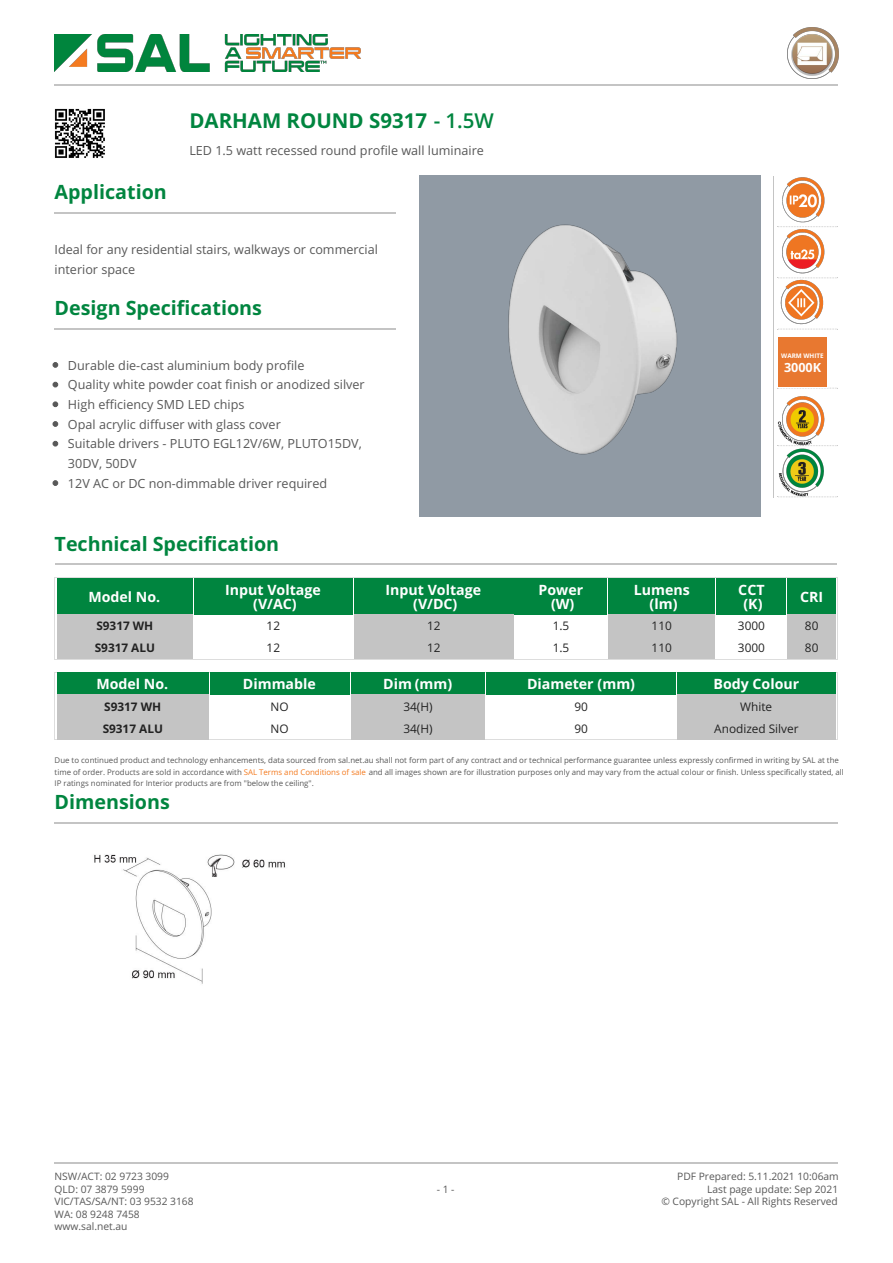
<style>
.page{position:relative;width:893px;height:1263px;background:#fff}
.page>*{position:absolute;margin:0;border:0;box-sizing:border-box;transform-origin:0 0}
.t1{font:700 20.55px "Open Sans";color:#00853f}
.t2{font:700 19.65px "Open Sans";color:#00853f}
.t3{font:700 14.25px/14.2px "Open Sans";color:#fff;text-align:center}
.t4{font:12.6px/19.6px "Open Sans";color:#585858}
.t5{font:700 12.6px "Open Sans";color:#fff}
.t6{font:11.85px "Open Sans";color:#222}
.t7{font:700 11.85px "Open Sans";color:#222}
.t8{font:10.2px/12.6px "Open Sans";color:#585858}
.t9{font:7.95px/11.1px "Open Sans";color:#585858}
.t10{font:700 6.3px "Open Sans";color:#fff}
.s1{font-weight:600}
.s2{color:#f47b20}
</style>
<div class="page">
<img style="left:55px;top:108px;width:50px;height:50px">
<hr style="left:55px;top:212px;width:341px;height:2px;background:#c4c4c4">
<hr style="left:55px;top:328px;width:341px;height:1px;background:#c4c4c4">
<svg style="left:53px;top:362px;width:5px;height:6px"></svg>
<svg style="left:53px;top:382px;width:5px;height:5px"></svg>
<svg style="left:53px;top:402px;width:5px;height:5px"></svg>
<svg style="left:53px;top:421px;width:5px;height:6px"></svg>
<svg style="left:53px;top:441px;width:5px;height:5px"></svg>
<svg style="left:53px;top:480px;width:5px;height:6px"></svg>
<img style="left:419px;top:176px;width:341px;height:341px">
<hr style="left:773px;top:176px;width:1px;height:321px;background:#c4c4c4">
<img style="left:777px;top:177px;width:49px;height:152px">
<svg style="left:777px;top:277px;width:61px;height:1px"></svg>
<svg style="left:777px;top:329px;width:61px;height:1px"></svg>
<svg style="left:777px;top:388px;width:61px;height:1px"></svg>
<div style="left:777px;top:336px;width:50px;height:52px;background:#e87830"></div>
<hr style="left:777px;top:336px;width:50px;height:1px;background:#fff">
<hr style="left:777px;top:387px;width:50px;height:1px;background:#fff">
<hr style="left:777px;top:336px;width:1px;height:52px;background:#fff">
<img style="left:777px;top:396px;width:49px;height:100px">
<svg style="left:777px;top:496px;width:61px;height:1px"></svg>
<hr style="left:55px;top:578px;width:783px;height:1px;background:#ddd">
<hr style="left:55px;top:659px;width:783px;height:1px;background:#ddd">
<hr style="left:55px;top:578px;width:1px;height:82px;background:#ddd">
<hr style="left:837px;top:578px;width:1px;height:82px;background:#ddd">
<hr style="left:55px;top:563px;width:781px;height:2px;background:#c4c4c4">
<div style="left:57px;top:578px;width:135px;height:37px;background:#00853f"></div>
<div style="left:194px;top:578px;width:158px;height:37px;background:#00853f"></div>
<div style="left:354px;top:578px;width:159px;height:37px;background:#00853f"></div>
<div style="left:515px;top:578px;width:92px;height:37px;background:#00853f"></div>
<div style="left:608px;top:578px;width:107px;height:37px;background:#00853f"></div>
<div style="left:716px;top:578px;width:70px;height:37px;background:#00853f"></div>
<div style="left:787px;top:578px;width:48px;height:37px;background:#00853f"></div>
<div style="left:57px;top:615px;width:135px;height:22px;background:#c4c4c4"></div>
<div style="left:354px;top:615px;width:159px;height:22px;background:#c4c4c4"></div>
<div style="left:608px;top:615px;width:107px;height:22px;background:#c4c4c4"></div>
<div style="left:787px;top:615px;width:48px;height:22px;background:#c4c4c4"></div>
<div style="left:57px;top:637px;width:135px;height:22px;background:#c4c4c4"></div>
<div style="left:354px;top:637px;width:159px;height:22px;background:#c4c4c4"></div>
<div style="left:608px;top:637px;width:107px;height:22px;background:#c4c4c4"></div>
<div style="left:787px;top:637px;width:48px;height:22px;background:#c4c4c4"></div>
<hr style="left:55px;top:672px;width:783px;height:1px;background:#ddd">
<hr style="left:55px;top:739px;width:783px;height:1px;background:#ddd">
<hr style="left:55px;top:672px;width:1px;height:68px;background:#ddd">
<hr style="left:837px;top:672px;width:1px;height:68px;background:#ddd">
<div style="left:57px;top:673px;width:151px;height:22px;background:#00853f"></div>
<div style="left:210px;top:673px;width:139px;height:22px;background:#00853f"></div>
<div style="left:351px;top:673px;width:134px;height:22px;background:#00853f"></div>
<div style="left:486px;top:673px;width:189px;height:22px;background:#00853f"></div>
<div style="left:677px;top:673px;width:158px;height:22px;background:#00853f"></div>
<div style="left:57px;top:695px;width:151px;height:22px;background:#c4c4c4"></div>
<div style="left:351px;top:695px;width:134px;height:22px;background:#c4c4c4"></div>
<div style="left:677px;top:695px;width:158px;height:22px;background:#c4c4c4"></div>
<div style="left:57px;top:717px;width:151px;height:22px;background:#c4c4c4"></div>
<div style="left:351px;top:717px;width:134px;height:22px;background:#c4c4c4"></div>
<div style="left:677px;top:717px;width:158px;height:22px;background:#c4c4c4"></div>
<hr style="left:55px;top:822px;width:783px;height:1px;background:#c4c4c4">
<img style="left:94px;top:854px;width:191px;height:130px">
<hr style="left:55px;top:84px;width:783px;height:2px;background:#c4c4c4">
<img style="left:55px;top:34px;width:305px;height:38px">
<img style="left:787px;top:28px;width:51px;height:50px">
<hr style="left:55px;top:1162px;width:783px;height:1px;background:#c4c4c4">
<h1 class="t1" style="left:189px;top:112px;width:306px">DARHAM ROUND S9317 <span class="s1">- 1.5W</span></h1>
<h3 class="t4" style="left:189px;top:142px;width:296px">LED 1.5 watt recessed round profile wall luminaire</h3>
<h2 class="t2" style="left:55px;top:184px;width:114px">Application</h2>
<h3 class="t4" style="left:55px;top:241px;width:325px">Ideal for any residential stairs, walkways or commercial interior space</h3>
<h2 class="t2" style="left:55px;top:300px;width:209px">Design Specifications</h2>
<p class="t4" style="left:68px;top:357px;width:298px">Durable die-cast aluminium body profile<br>Quality white powder coat finish or anodized silver High efficiency SMD LED chips<br>Opal acrylic diffuser with glass cover<br>Suitable drivers - PLUTO EGL12V/6W, PLUTO15DV, 30DV, 50DV<br>12V AC or DC non-dimmable driver required</p>
<p class="t10" style="left:781px;top:353px;width:44px">WARM WHITE</p>
<h3 class="t5" style="left:784px;top:362px;width:39px">3000K</h3>
<h2 class="t2" style="left:55px;top:536px;width:226px">Technical Specification</h2>
<h3 class="t3" style="left:88px;top:591px;width:73px">Model No.</h3>
<h3 class="t3" style="left:225px;top:584px;width:97px">Input Voltage (V/AC)</h3>
<h3 class="t3" style="left:385px;top:584px;width:97px">Input Voltage (V/DC)</h3>
<h3 class="t3" style="left:538px;top:584px;width:46px">Power (W)</h3>
<h3 class="t3" style="left:634px;top:584px;width:57px">Lumens (lm)</h3>
<h3 class="t3" style="left:738px;top:584px;width:28px">CCT (K)</h3>
<h3 class="t3" style="left:800px;top:591px;width:25px">CRI</h3>
<h3 class="t7" style="left:96px;top:621px;width:58px">S9317 WH</h3>
<h3 class="t6" style="left:266px;top:621px;width:15px">12</h3>
<h3 class="t6" style="left:427px;top:621px;width:15px">12</h3>
<h3 class="t6" style="left:552px;top:621px;width:18px">1.5</h3>
<h3 class="t6" style="left:651px;top:621px;width:22px">110</h3>
<h3 class="t6" style="left:738px;top:621px;width:28px">3000</h3>
<h3 class="t6" style="left:804px;top:621px;width:15px">80</h3>
<h3 class="t7" style="left:95px;top:643px;width:62px">S9317 ALU</h3>
<h3 class="t6" style="left:266px;top:643px;width:15px">12</h3>
<h3 class="t6" style="left:427px;top:643px;width:15px">12</h3>
<h3 class="t6" style="left:552px;top:643px;width:18px">1.5</h3>
<h3 class="t6" style="left:651px;top:643px;width:22px">110</h3>
<h3 class="t6" style="left:738px;top:643px;width:28px">3000</h3>
<h3 class="t6" style="left:804px;top:643px;width:15px">80</h3>
<h3 class="t3" style="left:96px;top:679px;width:73px">Model No.</h3>
<h3 class="t3" style="left:243px;top:679px;width:74px">Dimmable</h3>
<h3 class="t3" style="left:383px;top:679px;width:70px">Dim (mm)</h3>
<h3 class="t3" style="left:527px;top:679px;width:109px">Diameter (mm)</h3>
<h3 class="t3" style="left:713px;top:679px;width:87px">Body Colour</h3>
<h3 class="t7" style="left:104px;top:702px;width:58px">S9317 WH</h3>
<h3 class="t6" style="left:270px;top:702px;width:20px">NO</h3>
<h3 class="t6" style="left:403px;top:702px;width:31px">34(H)</h3>
<h3 class="t6" style="left:574px;top:702px;width:15px">90</h3>
<h3 class="t6" style="left:740px;top:702px;width:33px">White</h3>
<h3 class="t7" style="left:103px;top:724px;width:62px">S9317 ALU</h3>
<h3 class="t6" style="left:270px;top:724px;width:20px">NO</h3>
<h3 class="t6" style="left:403px;top:724px;width:31px">34(H)</h3>
<h3 class="t6" style="left:574px;top:724px;width:15px">90</h3>
<h3 class="t6" style="left:714px;top:724px;width:86px">Anodized Silver</h3>
<p class="t9" style="left:55px;top:756px;width:790px">Due to continued product and technology enhancements, data sourced from sal.net.au shall not form part of any contract and or technical performance guarantee unless expressly confirmed in writing by SAL at the time of order. Products are sold in accordance with <span class="s2">SAL Terms and Conditions of sale</span> and all images shown are for illustration purposes only and may vary from the actual colour or finish. Unless specifically stated, all<br>IP ratings nominated for Interior products are from "below the ceiling".</p>
<h2 class="t2" style="left:55px;top:794px;width:117px">Dimensions</h2>
<p class="t8" style="left:55px;top:1171px;width:141px">NSW/ACT: 02 9723 3099<br>QLD: 07 3879 5999<br>VIC/TAS/SA/NT: 03 9532 3168<br>WA: 08 9248 7458 www.sal.net.au</p>
<p class="t8" style="left:437px;top:1184px;width:19px">- 1 -</p>
<p class="t8" style="left:661px;top:1171px;width:179px;text-align:right">PDF Prepared: 5.11.2021 10:06am<br>Last page update: Sep 2021<br>© Copyright SAL - All Rights Reserved</p>
</div>
